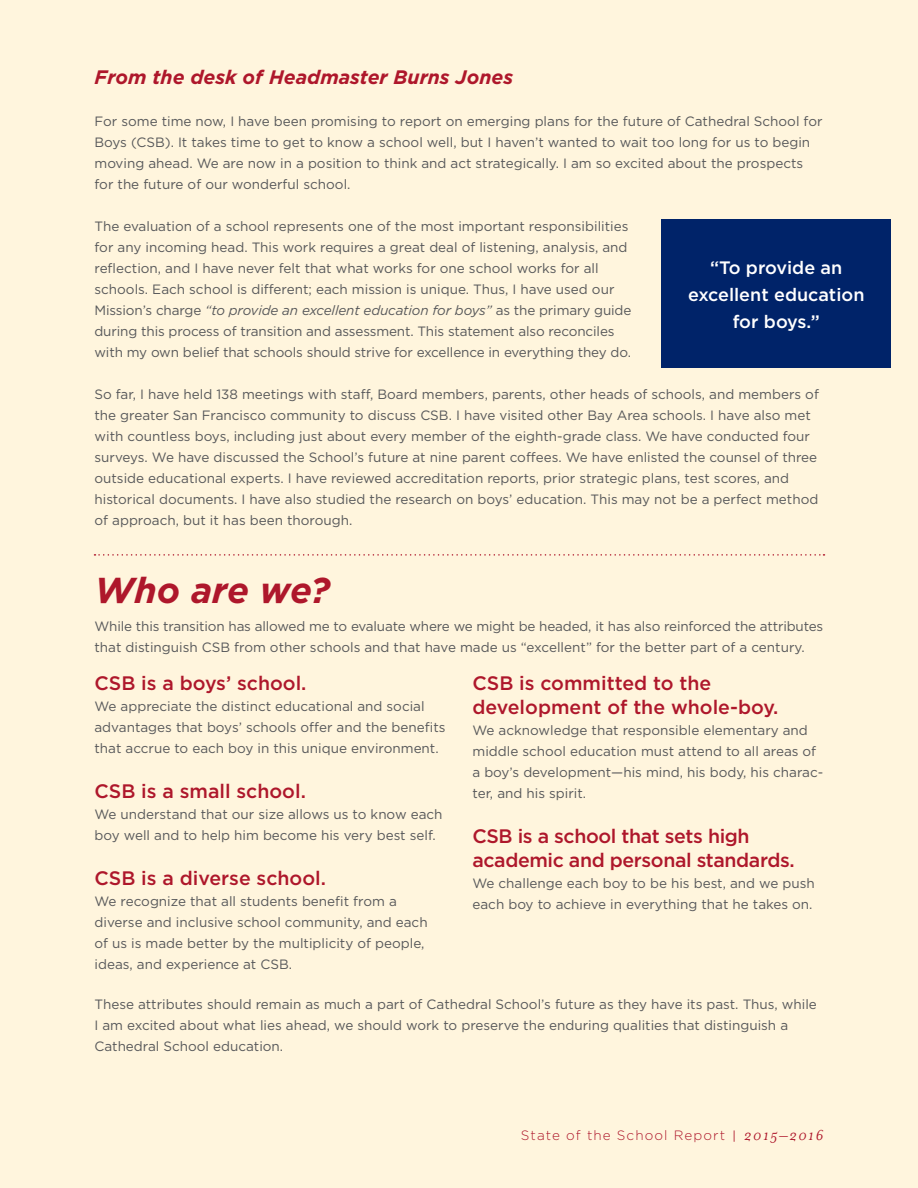
<style>
.page{position:relative;width:918px;height:1188px;background:#fff5dd}
.page>*{position:absolute;margin:0;border:0;box-sizing:border-box;transform-origin:0 0}
.Big_Head{font:italic 700 36px "Gotham";color:#ae172b}
.Head{font:500 19.5px/24px "Gotham";color:#ae172b}
.Head-2{font:500 19.5px/24px "Gotham";letter-spacing:-.02em;color:#ae172b}
.Head-3{font:italic 700 19.5px "Gotham";color:#ae172b}
.Pull_quote{font:500 18px/27px "Gotham";color:#fff;text-align:center}
.Text{font:13.5px/21px "Gotham";color:#57585a}
.t1{font:300 13.5px "Gotham";letter-spacing:.08em;color:#ae172b}
.s1{font-style:italic}
.s2{font-family:"Mrs Eaves All Small Caps";font-weight:400;font-size:18px}
.s3{font-family:"Mrs Eaves";font-weight:400;font-style:italic;font-size:16.5px}
</style>
<div class="page">
<div style="left:662px;top:219px;width:229px;height:148px;background:#002369"></div>
<svg style="left:94px;top:554px;width:731px;height:2px"></svg>
<p class="Head-3" style="left:94px;top:66px;width:420px">From the desk of Headmaster Burns Jones</p>
<p class="Text" style="left:94px;top:110px;width:730px">For some time now, I have been promising to report on emerging plans for the future of Cathedral School for Boys (CSB). It takes time to get to know a school well, but I haven’t wanted to wait too long for us to begin moving ahead. We are now in a position to think and act strategically. I am so excited about the prospects for the future of our wonderful school.</p>
<p class="Text" style="left:94px;top:215px;width:538px">The evaluation of a school represents one of the most important responsibilities for any incoming head. This work requires a great deal of listening, analysis, and reflection, and I have never felt that what works for one school works for all schools. Each school is different; each mission is unique. Thus, I have used our Mission’s charge <span class="s1">“to provide an excellent education for boys”</span> as the primary guide during this process of transition and assessment. This statement also reconciles with my own belief that schools should strive for excellence in everything they do.</p>
<p class="Text" style="left:94px;top:383px;width:726px">So far, I have held 138 meetings with staff, Board members, parents, other heads of schools, and members of the greater San Francisco community to discuss CSB. I have visited other Bay Area schools. I have also met with countless boys, including just about every member of the eighth-grade class. We have conducted four surveys. We have discussed the School’s future at nine parent coffees. We have enlisted the counsel of three outside educational experts. I have reviewed accreditation reports, prior strategic plans, test scores, and historical documents. I have also studied the research on boys’ education. This may not be a perfect method of approach, but it has been thorough.</p>
<p class="Pull_quote" style="left:688px;top:253px;width:178px">“To provide an excellent education for boys.”</p>
<p class="Big_Head" style="left:94px;top:569px;width:237px">Who are we?</p>
<p class="Text" style="left:94px;top:615px;width:730px">While this transition has allowed me to evaluate where we might be headed, it has also reinforced the attributes that distinguish CSB from other schools and that have made us “excellent” for the better part of a century.</p>
<p class="Head" style="left:94px;top:670px;width:214px">CSB is a boys’ school.</p>
<p class="Text" style="left:94px;top:695px;width:353px">We appreciate the distinct educational and social advantages that boys’ schools offer and the benefits that accrue to each boy in this unique environment.</p>
<p class="Head" style="left:94px;top:778px;width:213px">CSB is a small school.</p>
<p class="Text" style="left:94px;top:803px;width:350px">We understand that our size allows us to know each boy well and to help him become his very best self.</p>
<p class="Head" style="left:94px;top:865px;width:233px">CSB is a diverse school.</p>
<p class="Text" style="left:94px;top:890px;width:335px">We recognize that all students benefit from a diverse and inclusive school community, and each of us is made better by the multiplicity of people, ideas, and experience at CSB.</p>
<p class="Head" style="left:472px;top:670px;width:308px">CSB is committed to the development of the whole-boy.</p>
<p class="Text" style="left:472px;top:719px;width:352px">We acknowledge that responsible elementary and middle school education must attend to all areas of a boy’s development—his mind, his body, his charac&shy;ter, and his spirit.</p>
<p class="Head-2" style="left:472px;top:823px;width:324px">CSB is a school that sets high academic and personal standards.</p>
<p class="Text" style="left:472px;top:872px;width:344px">We challenge each boy to be his best, and we push each boy to achieve in everything that he takes on.</p>
<p class="Text" style="left:94px;top:993px;width:724px">These attributes should remain as much a part of Cathedral School’s future as they have its past. Thus, while<br>I am excited about what lies ahead, we should work to preserve the enduring qualities that distinguish a<br>Cathedral School education.</p>
<p class="t1" style="left:521px;top:1128px;width:304px">State of the School Report <span class="s2">|</span> <span class="s3">2015–2016</span></p>
</div>
